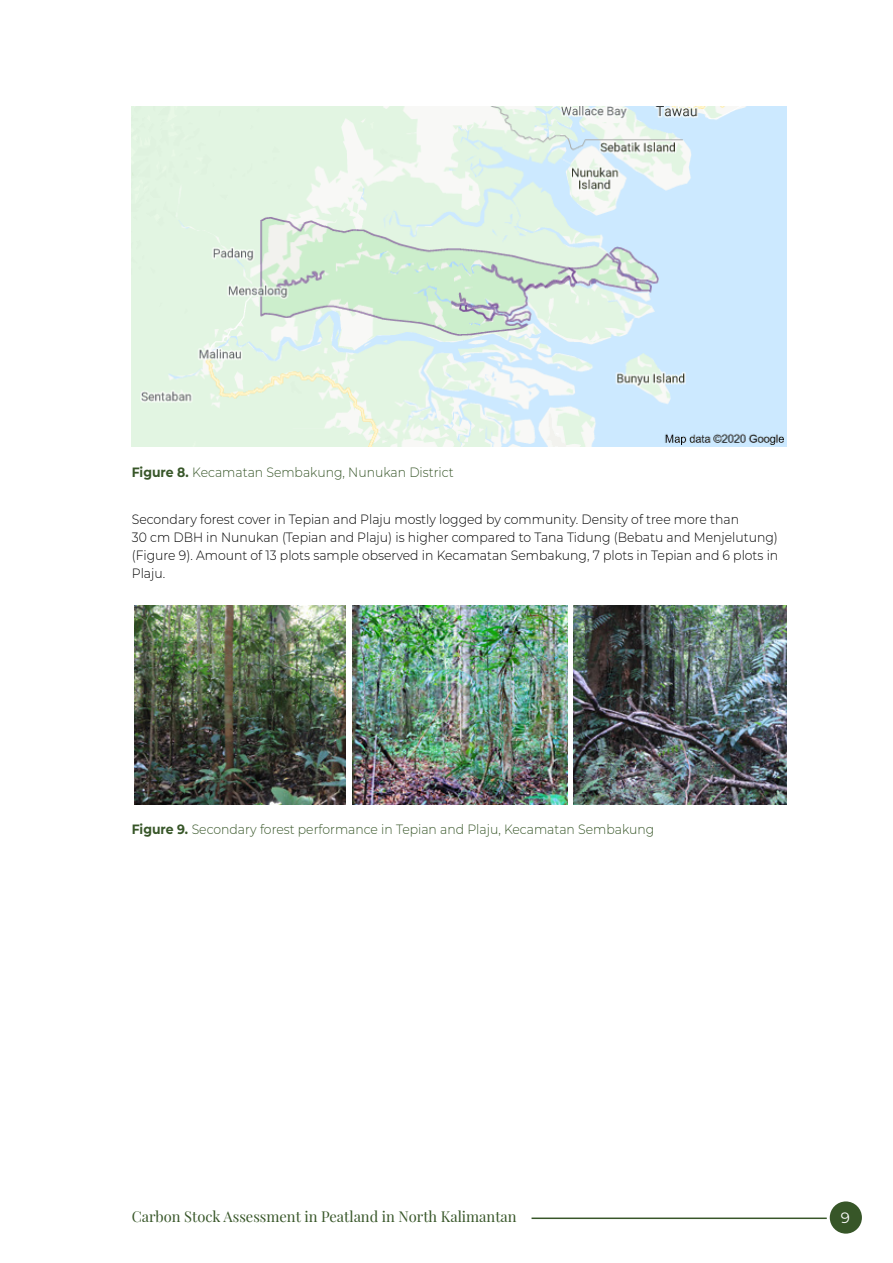
<style>
.page{position:relative;width:893px;height:1263px;background:#fff}
.page>*{position:absolute;margin:0;border:0;box-sizing:border-box;transform-origin:0 0}
.t1{font:15px "Montserrat";color:#fff}
.t2{font:14.7px "Playfair Display";color:#375628}
.t3{font:300 13.5px/18px "Montserrat";color:#000;scale:.92 1}
.t4{font:300 13.5px "Montserrat";color:#375628;scale:.92 1}
.s1{font-weight:700}
</style>
<div class="page">
<hr style="left:531px;top:1217px;width:307px;height:2px;background:#375628">
<div style="left:828px;top:1200px;width:35px;height:35px;background:#375628;border-radius:50%"></div>
<div style="left:827px;top:1198px;width:38px;height:38px;border:3px solid #fff;border-radius:50%"></div>
<img style="left:132px;top:106px;width:655px;height:341px">
<img style="left:135px;top:606px;width:211px;height:198px">
<img style="left:353px;top:606px;width:214px;height:198px">
<img style="left:574px;top:606px;width:213px;height:198px">
<p class="t4" style="left:132px;top:463px;width:351px"><span class="s1">Figure 8.</span> Kecamatan Sembakung, Nunukan District</p>
<p class="t3" style="left:132px;top:510px;width:704px">Secondary forest cover in Tepian and Plaju mostly logged by community. Density of tree more than<br>30 cm DBH in Nunukan (Tepian and Plaju) is higher compared to Tana Tidung (Bebatu and Menjelutung) (Figure 9). Amount of 13 plots sample observed in Kecamatan Sembakung, 7 plots in Tepian and 6 plots in Plaju.</p>
<p class="t4" style="left:132px;top:820px;width:569px"><span class="s1">Figure 9.</span> Secondary forest performance in Tepian and Plaju, Kecamatan Sembakung</p>
<p class="t2" style="left:132px;top:1205px;width:386px">Carbon Stock Assessment in Peatland in North Kalimantan</p>
<p class="t1" style="left:841px;top:1208px;width:11px">9</p>
</div>
